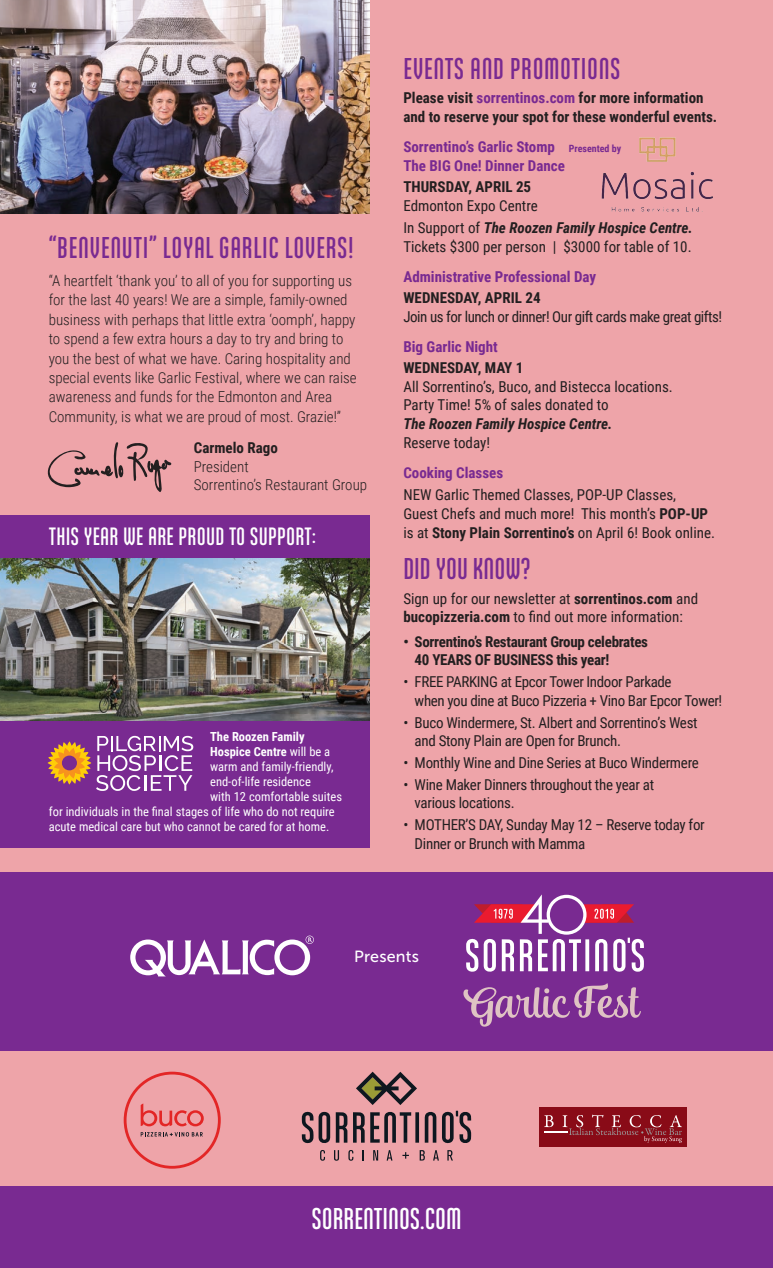
<style>
.page{position:relative;width:773px;height:1268px;background:#fff}
.page>*{position:absolute;margin:0;border:0;box-sizing:border-box;transform-origin:0 0}
.t1{font:700 30px "Ando";letter-spacing:.02em;color:#792a91}
.t2{font:700 30px "Ando";color:#fff}
.t3{font:700 30px "Ando";color:#792a91}
.t4{font:700 25px "Ando";letter-spacing:.01em;color:#fff}
.t5{font:16.12px "Museo Sans 500";letter-spacing:.01em;color:#fff}
.t6{font:15px/18.8px "Roboto Condensed";color:#231f20}
.t7{font:300 15px/19.4px "Roboto Condensed";color:#231f20}
.t8{font:15px/18.8px "Roboto Condensed";letter-spacing:-.02em;color:#231f20}
.t9{font:700 15px/18.8px "Roboto Condensed";color:#231f20}
.t10{font:700 15px/18.8px "Roboto Condensed";color:#792a91}
.t11{font:700 15px/18.8px "Roboto Condensed";letter-spacing:-.02em;color:#231f20}
.t12{font:italic 700 15px "Roboto Condensed";color:#231f20}
.t13{font:12.5px "Roboto Condensed";color:#fff}
.t14{font:700 12.5px "Roboto Condensed";color:#fff}
.s1{font-weight:400}
.s2{color:#792a91}
.s3{font-size:10px}
.s4{font-weight:700;font-style:italic}
.s5{font-weight:700}
</style>
<div class="page">
<div style="left:0;top:0;width:772px;height:1268px;background:#eea4a9"></div>
<svg style="left:356px;top:1071px;width:61px;height:34px"></svg>
<svg style="left:320px;top:1150px;width:5px;height:10px"></svg>
<svg style="left:334px;top:1150px;width:5px;height:10px"></svg>
<svg style="left:348px;top:1150px;width:5px;height:10px"></svg>
<svg style="left:373px;top:1150px;width:5px;height:10px"></svg>
<svg style="left:386px;top:1150px;width:6px;height:10px"></svg>
<svg style="left:402px;top:1152px;width:7px;height:6px"></svg>
<svg style="left:419px;top:1150px;width:6px;height:10px"></svg>
<svg style="left:433px;top:1150px;width:6px;height:10px"></svg>
<svg style="left:447px;top:1150px;width:6px;height:10px"></svg>
<svg style="left:301px;top:1111px;width:29px;height:33px"></svg>
<svg style="left:336px;top:1112px;width:11px;height:30px"></svg>
<svg style="left:353px;top:1111px;width:83px;height:31px"></svg>
<svg style="left:442px;top:1110px;width:29px;height:34px"></svg>
<div style="left:0;top:1186px;width:772px;height:82px;background:#792a91"></div>
<div style="left:0;top:872px;width:772px;height:178px;background:#792a91"></div>
<svg style="left:47px;top:442px;width:124px;height:50px"></svg>
<img style="left:0;top:0;width:369px;height:213px">
<div style="left:539px;top:1107px;width:148px;height:39px;background:#890b17"></div>
<svg style="left:544px;top:1115px;width:9px;height:12px"></svg>
<hr style="left:544px;top:1131px;width:23px;height:2px;background:#fff">
<svg style="left:562px;top:1114px;width:120px;height:28px"></svg>
<svg style="left:130px;top:935px;width:184px;height:41px"></svg>
<svg style="left:463px;top:983px;width:178px;height:43px"></svg>
<svg style="left:466px;top:894px;width:178px;height:78px"></svg>
<svg style="left:124px;top:1071px;width:97px;height:97px"></svg>
<div style="left:0;top:515px;width:369px;height:333px;background:#792a91"></div>
<img style="left:0;top:558px;width:369px;height:162px">
<svg style="left:48px;top:736px;width:145px;height:55px"></svg>
<img style="left:601px;top:137px;width:112px;height:75px">
<svg style="left:0;top:0;width:5px;height:5px"></svg>
<h1 class="t1" style="left:49px;top:232px;width:306px">“BENVENUTI” LOYAL GARLIC LOVERS!</h1>
<p class="t7" style="left:49px;top:270px;width:309px">“A heartfelt ‘thank you’ to all of you for supporting us for the last 40 years! We are a simple, family-owned business with perhaps that little extra ‘oomph’, happy to spend a few extra hours a day to try and bring to you the best of what we have. Caring hospitality and special events like Garlic Festival, where we can raise awareness and funds for the Edmonton and Area Community, is what we are proud of most. Grazie!”</p>
<p class="t9" style="left:194px;top:438px;width:86px">Carmelo Rago</p>
<p class="t7" style="left:194px;top:456px;width:175px;line-height:18.8px">President<br>Sorrentino’s Restaurant Group</p>
<h2 class="t4" style="left:49px;top:523px;width:268px">THIS YEAR WE ARE PROUD TO SUPPORT:</h2>
<p class="t14" style="left:210px;top:728px;width:96px">The Roozen Family</p>
<p class="t14" style="left:210px;top:743px;width:121px">Hospice Centre <span class="s1">will be a</span></p>
<p class="t13" style="left:210px;top:758px;width:125px">warm and family-friendly,</p>
<p class="t13" style="left:210px;top:773px;width:102px">end-of-life residence</p>
<p class="t13" style="left:210px;top:788px;width:133px">with 12 comfortable suites</p>
<p class="t13" style="left:49px;top:803px;width:287px">for individuals in the final stages of life who do not require</p>
<p class="t13" style="left:49px;top:818px;width:282px">acute medical care but who cannot be cared for at home.</p>
<h1 class="t1" style="left:403px;top:53px;width:219px">EVENTS AND PROMOTIONS</h1>
<p class="t9" style="left:403px;top:88px;width:315px">Please visit <span class="s2">sorrentinos.com</span> for more information and to reserve your spot for these wonderful events.</p>
<p class="t10" style="left:403px;top:137px;width:219px">Sorrentino’s Garlic Stomp <span class="s3">Presented by<br></span>The BIG One! Dinner Dance</p>
<p class="t9" style="left:403px;top:177px;width:129px">THURSDAY, APRIL 25</p>
<p class="t6" style="left:403px;top:194px;width:291px;line-height:22.4px">Edmonton Expo Centre<br>In Support of <span class="s4">The Roozen Family Hospice Centre.</span></p>
<p class="t6" style="left:403px;top:237px;width:290px">Tickets $300 per person | $3000 for table of 10.</p>
<p class="t10" style="left:403px;top:267px;width:194px">Administrative Professional Day</p>
<p class="t9" style="left:403px;top:288px;width:139px">WEDNESDAY, APRIL 24</p>
<p class="t8" style="left:403px;top:306px;width:320px">Join us for lunch or dinner! Our gift cards make great gifts!</p>
<p class="t10" style="left:403px;top:336px;width:96px">Big Garlic Night</p>
<p class="t9" style="left:403px;top:358px;width:122px">WEDNESDAY, MAY 1</p>
<p class="t6" style="left:403px;top:376px;width:271px">All Sorrentino’s, Buco, and Bistecca locations.<br>Party Time! 5% of sales donated to</p>
<p class="t12" style="left:403px;top:413px;width:211px">The Roozen Family Hospice Centre.</p>
<p class="t6" style="left:403px;top:433px;width:88px">Reserve today!</p>
<p class="t10" style="left:403px;top:463px;width:101px">Cooking Classes</p>
<p class="t6" style="left:403px;top:485px;width:313px">NEW Garlic Themed Classes, POP-UP Classes,<br>Guest Chefs and much more! This month’s <span class="s5">POP-UP </span>is at <span class="s5">Stony Plain Sorrentino’s</span> on April 6! Book online.</p>
<h1 class="t3" style="left:403px;top:553px;width:129px">DID YOU KNOW?</h1>
<p class="t6" style="left:403px;top:588px;width:296px">Sign up for our newsletter at <span class="s5">sorrentinos.com</span> and <span class="s5">bucopizzeria.com</span> to find out more information:</p>
<p class="t11" style="left:414px;top:631px;width:235px;text-indent:-11px">• Sorrentino’s Restaurant Group celebrates<br>40 YEARS OF BUSINESS this year!</p>
<p class="t8" style="left:414px;top:672px;width:309px;text-indent:-11px">• FREE PARKING at Epcor Tower Indoor Parkade<br>when you dine at Buco Pizzeria + Vino Bar Epcor Tower!</p>
<p class="t8" style="left:414px;top:712px;width:284px;text-indent:-11px">• Buco Windermere, St. Albert and Sorrentino’s West and Stony Plain are Open for Brunch.</p>
<p class="t8" style="left:403px;top:752px;width:297px">• Monthly Wine and Dine Series at Buco Windermere</p>
<p class="t8" style="left:414px;top:774px;width:241px;text-indent:-11px">• Wine Maker Dinners throughout the year at various locations.</p>
<p class="t8" style="left:414px;top:815px;width:292px;text-indent:-11px">• MOTHER’S DAY, Sunday May 12 – Reserve today for<br>Dinner or Brunch with Mamma</p>
<p class="t5" style="left:354px;top:947px;width:66px">Presents</p>
<h1 class="t2" style="left:311px;top:1202px;width:151px">SORRENTINOS.COM</h1>
</div>
